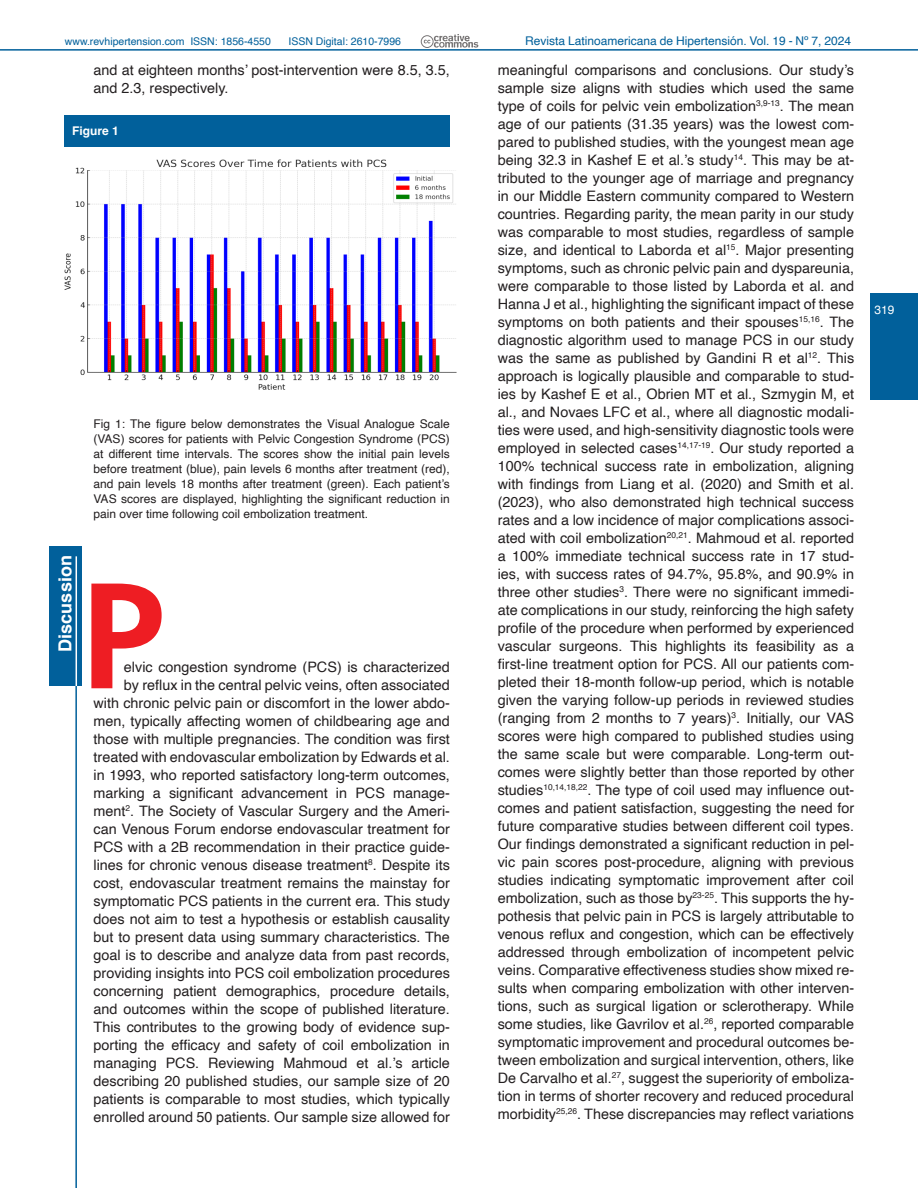
<style>
.page{position:relative;width:918px;height:1188px;background:#fff}
.page>*{position:absolute;margin:0;border:0;box-sizing:border-box;transform-origin:0 0}
.t1{font:700 18px "Helvetica";color:#fff}
.t2{font:14.4px/18px "Helvetica";color:#231f20}
.t3{font:12px/15px "Helvetica";color:#231f20;text-align:justify}
.t4{font:12px "Helvetica";color:#01609b}
.t5{font:700 12px "Helvetica";color:#fff}
.t6{font:12px "Helvetica";color:#fff}
.t7{font:10.65px "Helvetica";color:#01609b}
.t8{font:10.5px "Helvetica";color:#01609b}
.s1{font-size:10.65px}
</style>
<div class="page">
<div style="left:871px;top:293px;width:47px;height:107px;background:#01609b"></div>
<hr style="left:0;top:49px;width:918px;height:2px;background:#01609b">
<div style="left:421px;top:35px;width:12px;height:13px;border:1px solid #231f20;border-radius:50%"></div>
<svg style="left:424px;top:34px;width:54px;height:14px"></svg>
<img style="left:64px;top:159px;width:393px;height:231px">
<div style="left:64px;top:115px;width:386px;height:32px;background:#01609b"></div>
<div style="left:50px;top:547px;width:32px;height:139px;background:#01609b"></div>
<hr style="left:76px;top:556px;width:1px;height:130px;background:#fff">
<hr style="left:75px;top:686px;width:2px;height:502px;background:#01609b">
<svg style="left:91px;top:584px;width:71px;height:104px"></svg>
<p class="t8" style="left:65px;top:33px;width:208px">www.revhipertension.com <span class="s1">ISSN: 1856-4550</span></p>
<p class="t7" style="left:288px;top:33px;width:114px">ISSN Digital: 2610-7996</p>
<p class="t4" style="left:525px;top:31px;width:327px">Revista Latinoamericana de Hipertensión. Vol. 19 - Nº 7, 2024</p>
<p class="t2" style="left:94px;top:61px;width:358px">and at eighteen months’ post-intervention were 8.5, 3.5, and 2.3, respectively.</p>
<p class="t2" style="left:498px;top:61px;width:358px;text-align:justify">meaningful comparisons and conclusions. Our study’s sample size aligns with studies which used the same type of coils for pelvic vein embolization<sup>3,9-13</sup>. The mean age of our patients (31.35 years) was the lowest com&shy;pared to published studies, with the youngest mean age being 32.3 in Kashef E et al.’s study<sup>14</sup>. This may be at&shy;tributed to the younger age of marriage and pregnancy in our Middle Eastern community compared to Western countries. Regarding parity, the mean parity in our study was comparable to most studies, regardless of sample size, and identical to Laborda et al<sup>15</sup>. Major presenting symptoms, such as chronic pelvic pain and dyspareunia, were comparable to those listed by Laborda et al. and Hanna J et al., highlighting the significant impact of these symptoms on both patients and their spouses<sup>15,16</sup>. The diagnostic algorithm used to manage PCS in our study was the same as published by Gandini R et al<sup>12</sup>. This approach is logically plausible and comparable to stud&shy;ies by Kashef E et al., Obrien MT et al., Szmygin M, et al., and Novaes LFC et al., where all diagnostic modali&shy;ties were used, and high-sensitivity diagnostic tools were employed in selected cases<sup>14,17-19</sup>. Our study reported a 100% technical success rate in embolization, aligning with findings from Liang et al. (2020) and Smith et al. (2023), who also demonstrated high technical success rates and a low incidence of major complications associ&shy;ated with coil embolization<sup>20,21</sup>. Mahmoud et al. reported a 100% immediate technical success rate in 17 stud&shy;ies, with success rates of 94.7%, 95.8%, and 90.9% in three other studies<sup>3</sup>. There were no significant immedi&shy;ate complications in our study, reinforcing the high safety profile of the procedure when performed by experienced vascular surgeons. This highlights its feasibility as a first-line treatment option for PCS. All our patients com&shy;pleted their 18-month follow-up period, which is notable given the varying follow-up periods in reviewed studies (ranging from 2 months to 7 years)<sup>3</sup>. Initially, our VAS scores were high compared to published studies using the same scale but were comparable. Long-term out&shy;comes were slightly better than those reported by other studies<sup>10,14,18,22</sup>. The type of coil used may influence out&shy;comes and patient satisfaction, suggesting the need for future comparative studies between different coil types.<br>Our findings demonstrated a significant reduction in pel&shy;vic pain scores post-procedure, aligning with previous studies indicating symptomatic improvement after coil embolization, such as those by<sup>23-25</sup>. This supports the hy&shy;pothesis that pelvic pain in PCS is largely attributable to venous reflux and congestion, which can be effectively addressed through embolization of incompetent pelvic veins. Comparative effectiveness studies show mixed re&shy;sults when comparing embolization with other interven&shy;tions, such as surgical ligation or sclerotherapy. While some studies, like Gavrilov et al.<sup>26</sup>, reported comparable symptomatic improvement and procedural outcomes be&shy;tween embolization and surgical intervention, others, like De Carvalho et al.<sup>27</sup>, suggest the superiority of emboliza&shy;tion in terms of shorter recovery and reduced procedural morbidity<sup>25,26</sup>. These discrepancies may reflect variations</p>
<p class="t5" style="left:72px;top:123px;width:48px">Figure 1</p>
<p class="t3" style="left:94px;top:417px;width:358px">Fig 1: The figure below demonstrates the Visual Analogue Scale (VAS) scores for patients with Pelvic Congestion Syndrome (PCS) at different time intervals. The scores show the initial pain levels before treatment (blue), pain levels 6 months after treatment (red), and pain levels 18 months after treatment (green). Each patient’s VAS scores are displayed, highlighting the significant reduction in pain over time following coil embolization treatment.</p>
<p class="t1" style="left:54px;top:652px;width:98px;rotate:-90deg">Discussion</p>
<p class="t2" style="left:94px;top:658px;width:358px;text-align:right">elvic congestion syndrome (PCS) is characterized<br>by reflux in the central pelvic veins, often associated<br>with chronic pelvic pain or discomfort in the lower abdo&shy;men, typically affecting women of childbearing age and those with multiple pregnancies. The condition was first treated with endovascular embolization by Edwards et al. in 1993, who reported satisfactory long-term outcomes, marking a significant advancement in PCS manage&shy;ment<sup>2</sup>. The Society of Vascular Surgery and the Ameri&shy;can Venous Forum endorse endovascular treatment for PCS with a 2B recommendation in their practice guide&shy;lines for chronic venous disease treatment<sup>8</sup>. Despite its cost, endovascular treatment remains the mainstay for symptomatic PCS patients in the current era. This study does not aim to test a hypothesis or establish causality but to present data using summary characteristics. The goal is to describe and analyze data from past records, providing insights into PCS coil embolization procedures concerning patient demographics, procedure details, and outcomes within the scope of published literature.<br>This contributes to the growing body of evidence sup&shy;porting the efficacy and safety of coil embolization in managing PCS. Reviewing Mahmoud et al.’s article describing 20 published studies, our sample size of 20 patients is comparable to most studies, which typically enrolled around 50 patients. Our sample size allowed for</p>
<p class="t6" style="left:874px;top:300px;width:22px">319</p>
</div>
